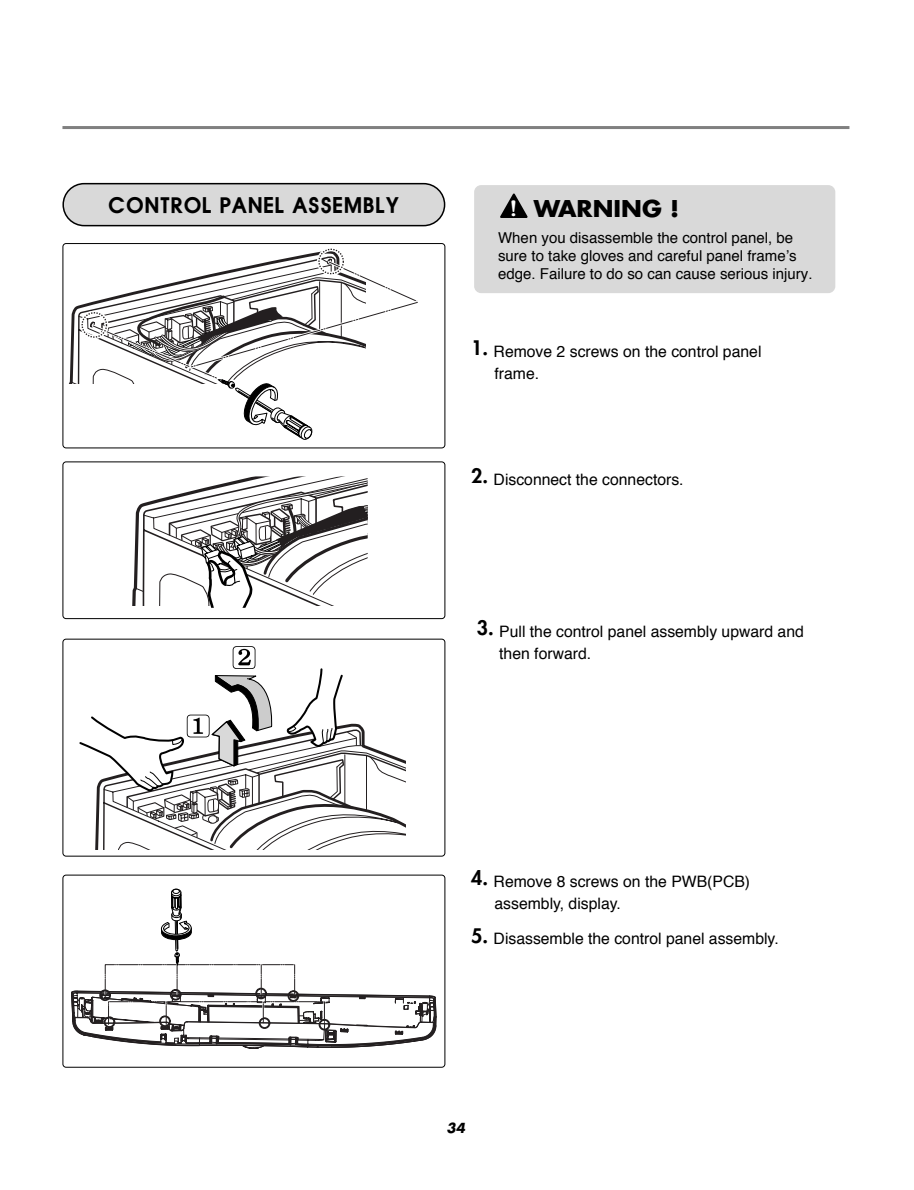
<style>
.page{position:relative;width:914px;height:1190px;background:#fff}
.page>*{position:absolute;margin:0;border:0;box-sizing:border-box;transform-origin:0 0}
.t1{font:700 22.5px "Futura";color:#000;scale:1.05 1}
.t2{font:700 21px "HY Te Back";color:#000}
.t3{font:15.75px/22.5px "Helvetica";color:#000}
.t4{font:15px/18px "Helvetica";color:#000}
.t5{font:italic 700 13.5px "Futura";color:#000}
.s1{font-family:"Souvenir";font-weight:600;font-size:21px;color:#fff}
.s2{font-family:"Futura";font-weight:800;font-size:19.5px}
</style>
<div class="page">
<hr style="left:62px;top:126px;width:787px;height:3px;background:#808080">
<div style="left:63px;top:184px;width:381px;height:42px;background:#d9d9d9;border-radius:21px"></div>
<div style="left:62px;top:183px;width:383px;height:43px;border:2px solid #000;border-radius:21px"></div>
<svg style="left:62px;top:243px;width:384px;height:376px"></svg>
<svg style="left:65px;top:252px;width:356px;height:188px"></svg>
<div style="left:80px;top:311px;width:28px;height:28px;border:4px solid #fff;border-radius:50%"></div>
<div style="left:81px;top:312px;width:26px;height:26px;border:1px dashed #231f20;border-radius:50%"></div>
<div style="left:317px;top:247px;width:28px;height:29px;border:4px solid #fff;border-radius:50%"></div>
<div style="left:318px;top:249px;width:26px;height:25px;border:1px dashed #231f20;border-radius:50%"></div>
<svg style="left:130px;top:476px;width:238px;height:132px"></svg>
<div style="left:62px;top:638px;width:383px;height:218px;border:1px solid #000;border-radius:3px"></div>
<svg style="left:71px;top:888px;width:366px;height:161px"></svg>
<div style="left:62px;top:874px;width:383px;height:193px;border:1px solid #000;border-radius:3px"></div>
<svg style="left:79px;top:646px;width:326px;height:204px"></svg>
<div style="left:474px;top:185px;width:361px;height:108px;background:#d9d9d9;border-radius:7px"></div>
<svg style="left:500px;top:193px;width:28px;height:25px"></svg>
<h2 class="t2" style="left:108px;top:194px;width:293px">CONTROL PANEL ASSEMBLY</h2>
<h1 class="t1" style="left:510px;top:198px;width:162px"><span class="s1">!</span> WARNING !</h1>
<p class="t4" style="left:498px;top:230px;width:316px">When you disassemble the control panel, be sure to take gloves and careful panel frame’s edge. Failure to do so can cause serious injury.</p>
<p class="t3" style="left:494px;top:341px;width:268px;text-indent:-23px"><span class="s2">1.</span> Remove 2 screws on the control panel frame.</p>
<p class="t3" style="left:471px;top:469px;width:214px"><span class="s2">2.</span> Disconnect the connectors.</p>
<p class="t3" style="left:499px;top:621px;width:306px;text-indent:-22px"><span class="s2">3.</span> Pull the control panel assembly upward and then forward.</p>
<p class="t3" style="left:494px;top:871px;width:257px;text-indent:-23px"><span class="s2">4.</span> Remove 8 screws on the PWB(PCB) assembly, display.</p>
<p class="t3" style="left:471px;top:929px;width:309px"><span class="s2">5.</span> Disassemble the control panel assembly.</p>
<p class="t5" style="left:446px;top:1122px;width:20px">34</p>
</div>
